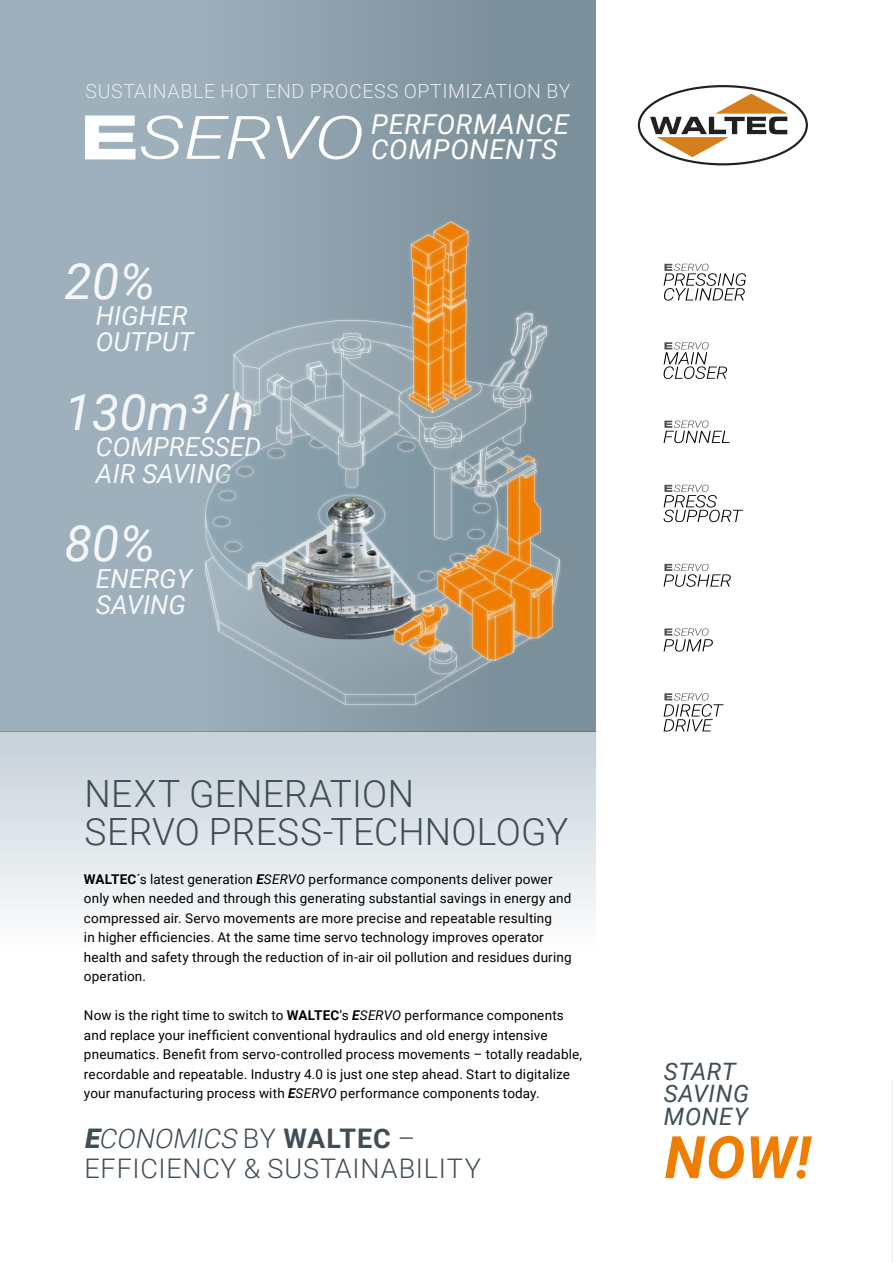
<style>
.page{position:relative;width:893px;height:1263px;background:#fff}
.page>*{position:absolute;margin:0;border:0;box-sizing:border-box;transform-origin:0 0}
.t1{font:italic 700 58.65px "Roboto";color:#ef7d00}
.t2{font:italic 49.95px "Roboto";color:#fff}
.t3{font:300 37.5px/37.5px "Roboto";letter-spacing:.005em;color:#3f4e55}
.t4{font:italic 27.45px/24.9px "Roboto";letter-spacing:.025em;color:#fff}
.t5{font:300 27px/30px "Roboto";letter-spacing:.03em;color:#3f4e55}
.t6{font:italic 26.25px/26.2px "Roboto";color:#fff}
.t7{font:italic 24px/22.5px "Roboto";letter-spacing:.025em;color:#3f4e55}
.t8{font:300 19.5px "Roboto";letter-spacing:.03em;color:#e7eaec}
.t9{font:13.5px/19.5px "Roboto";letter-spacing:.01em;color:#000}
.s1{font-weight:700}
.s2{font-weight:700;font-style:italic}
.s3{font-style:italic}
.s4{font-weight:900;font-style:italic}
</style>
<div class="page">
<div style="left:0;top:0;width:595px;height:731px;background:linear-gradient(to right,#a5b8c3,#798d98)"></div>
<svg style="left:0;top:731px;width:595px;height:183px;background:#dbe2e6"></svg>
<svg style="left:638px;top:85px;width:170px;height:80px"></svg>
<svg style="left:85px;top:116px;width:50px;height:43px"></svg>
<svg style="left:141px;top:115px;width:129px;height:44px"></svg>
<svg style="left:277px;top:115px;width:85px;height:45px"></svg>
<img style="left:200px;top:216px;width:366px;height:495px">
<svg style="left:664px;top:420px;width:65px;height:23px"></svg>
<svg style="left:663px;top:485px;width:80px;height:37px"></svg>
<svg style="left:664px;top:564px;width:67px;height:23px"></svg>
<svg style="left:664px;top:628px;width:49px;height:24px"></svg>
<svg style="left:664px;top:264px;width:82px;height:37px"></svg>
<svg style="left:663px;top:342px;width:64px;height:37px"></svg>
<svg style="left:664px;top:693px;width:60px;height:38px"></svg>
<hr style="left:892px;top:1081px;width:1px;height:182px;background:#e7eaec">
<h3 class="t8" style="left:85px;top:77px;width:487px">SUSTAINABLE HOT END PROCESS OPTIMIZATION BY</h3>
<h2 class="t2" style="left:64px;top:246px;width:92px">20%</h2>
<h3 class="t6" style="left:96px;top:302px;width:99px">HIGHER<br>OUTPUT</h3>
<h2 class="t2" style="left:64px;top:377px;width:192px">130m³/h</h2>
<h3 class="t6" style="left:96px;top:433px;width:167px">COMPRESSED<br>AIR SAVING</h3>
<h2 class="t2" style="left:64px;top:509px;width:92px">80%</h2>
<h3 class="t6" style="left:96px;top:564px;width:98px">ENERGY<br>SAVING</h3>
<h3 class="t4" style="left:371px;top:111px;width:199px">PERFORMANCE<br>COMPONENTS</h3>
<h3 class="t3" style="left:85px;top:774px;width:485px">NEXT GENERATION<br>SERVO PRESS-TECHNOLOGY</h3>
<p class="t9" style="left:84px;top:869px;width:489px"><span class="s1">WALTEC</span>´s latest generation <span class="s2">E</span><span class="s3">SERVO</span> performance components deliver power only when needed and through this generating substantial savings in energy and compressed air. Servo movements are more precise and repeatable resulting<br>in higher efficiencies. At the same time servo technology improves operator health and safety through the reduction of in-air oil pollution and residues during operation.</p>
<p class="t9" style="left:84px;top:1005px;width:500px">Now is the right time to switch to <span class="s1">WALTEC</span>’s <span class="s2">E</span><span class="s3">SERVO</span> performance components and replace your inefficient conventional hydraulics and old energy intensive pneumatics. Benefit from servo-controlled process movements – totally readable, recordable and repeatable. Industry 4.0 is just one step ahead. Start to digitalize your manufacturing process with <span class="s2">E</span><span class="s3">SERVO</span> performance components today.</p>
<h3 class="t5" style="left:84px;top:1122px;width:399px"><span class="s4">E</span><span class="s3">CONOMICS</span> B Y <span class="s1">WA LT E C</span> –<br>EFFICIENCY &amp; SUSTAINABILITY</h3>
<h3 class="t7" style="left:664px;top:1059px;width:87px">START<br>SAVING<br>MONEY</h3>
<h1 class="t1" style="left:665px;top:1116px;width:148px">NOW!</h1>
</div>
